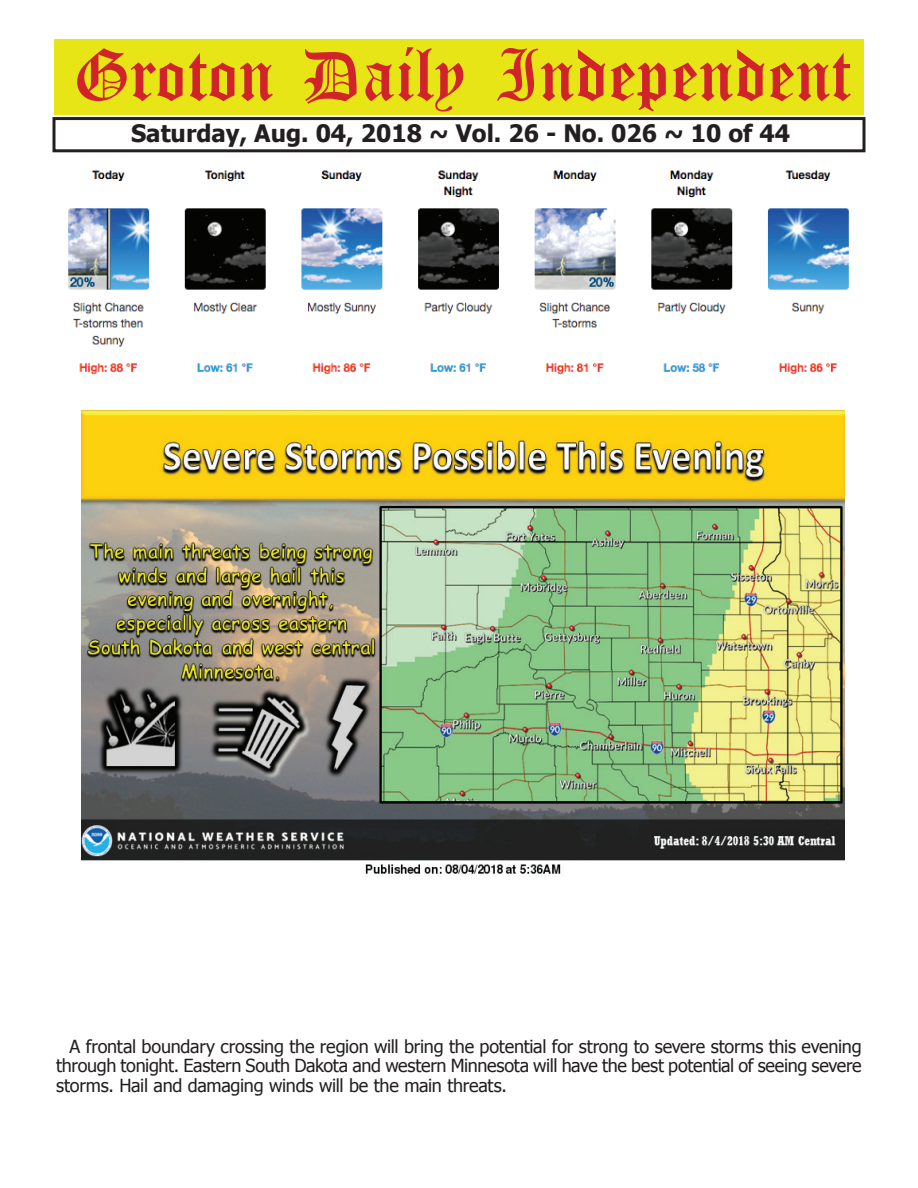
<style>
.page{position:relative;width:918px;height:1188px;background:#fff}
.page>*{position:absolute;margin:0;border:0;box-sizing:border-box;transform-origin:0 0}
.t1{font:54px "Old English Five";color:#d1232a}
.t2{font:700 24px "Tahoma";color:#231f20}
.t3{font:18px/19.5px "Tahoma";letter-spacing:-.015em;color:#231f20;text-align:justify}
</style>
<div class="page">
<div style="left:52px;top:117px;width:814px;height:35px;border:3px solid #231f20"></div>
<div style="left:54px;top:40px;width:810px;height:75px;background:#e7e515"></div>
<img style="left:82px;top:411px;width:762px;height:463px">
<img style="left:68px;top:170px;width:781px;height:205px">
<h1 class="t1" style="left:73px;top:50px;width:779px">Groton Daily Independent</h1>
<h2 class="t2" style="left:131px;top:116px;width:660px">Saturday, Aug. 04, 2018 ~ Vol. 26 - No. 026 ~ 10 of 44</h2>
<p class="t3" style="left:56px;top:1036px;width:807px;text-indent:14px">A frontal boundary crossing the region will bring the potential for strong to severe storms this evening through tonight. Eastern South Dakota and western Minnesota will have the best potential of seeing severe storms. Hail and damaging winds will be the main threats.</p>
</div>
